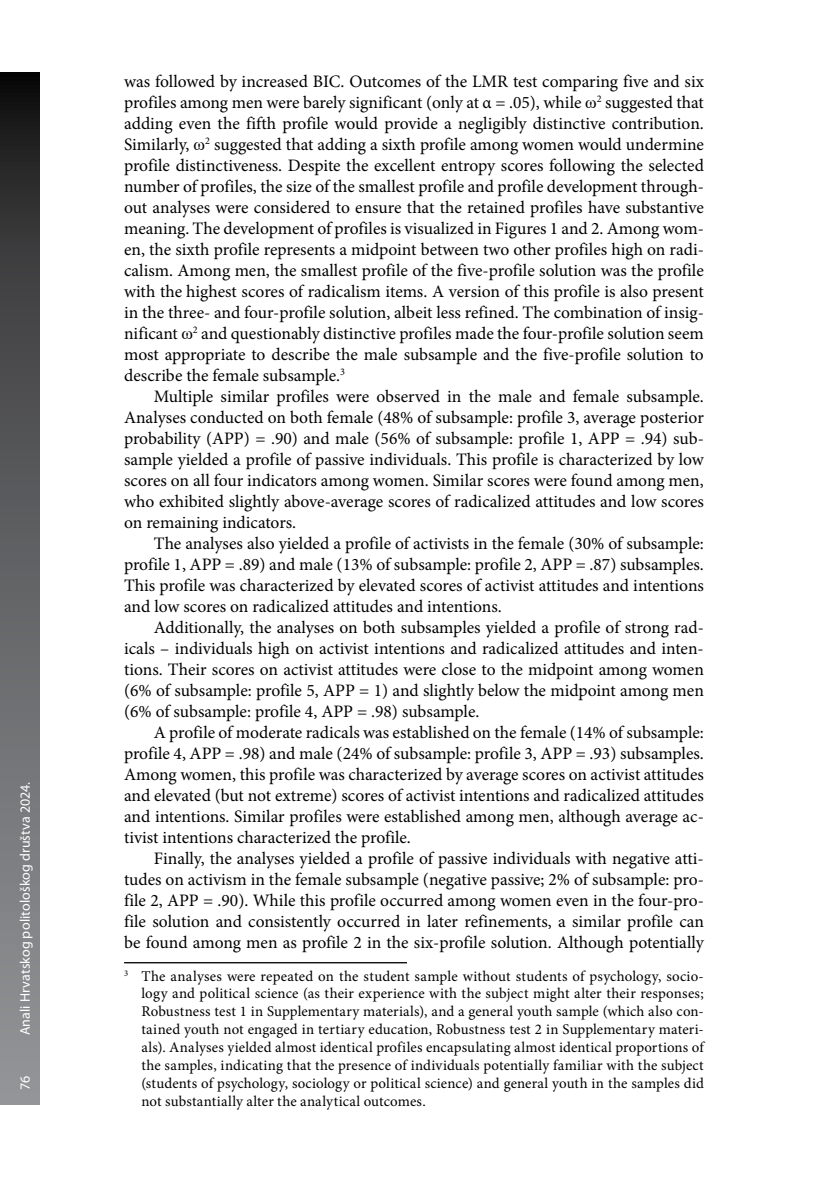
<style>
.page{position:relative;width:828px;height:1180px;background:#fff}
.page>*{position:absolute;margin:0;border:0;box-sizing:border-box;transform-origin:0 0}
.t1{font:17.5px/21px "Minion Pro";color:#000;text-align:justify}
.t2{font:14.88px/17.8px "Minion Pro";letter-spacing:.01em;color:#000;text-align:justify}
.t3{font:14px "Myriad Pro";letter-spacing:.005em;color:#fff}
.s1{font-family:"Times New Roman"}
</style>
<div class="page">
<svg style="left:0;top:73px;width:40px;height:1032px;background:#5e5f61"></svg>
<hr style="left:124px;top:962px;width:283px;height:1px;background:#000">
<p class="t3" style="left:16px;top:1035px;width:255px;rotate:-90deg">Anali Hrvatskog politološkog društva 2024.</p>
<p class="t3" style="left:16px;top:1090px;width:15px;rotate:-90deg">76</p>
<p class="t1" style="left:124px;top:71px;width:581px">was followed by increased BIC. Outcomes of the LMR test comparing five and six profiles among men were barely significant (only at α = .05), while <span class="s1">ω</span><sup>2</sup> suggested that adding even the fifth profile would provide a negligibly distinctive contribution.<br>Similarly, <span class="s1">ω</span><sup>2</sup> suggested that adding a sixth profile among women would undermine profile distinctiveness. Despite the excellent entropy scores following the selected number of profiles, the size of the smallest profile and profile development through&shy;out analyses were considered to ensure that the retained profiles have substantive meaning. The development of profiles is visualized in Figures 1 and 2. Among wom&shy;en, the sixth profile represents a midpoint between two other profiles high on radi&shy;calism. Among men, the smallest profile of the five-profile solution was the profile with the highest scores of radicalism items. A version of this profile is also present in the three- and four-profile solution, albeit less refined. The combination of insig&shy;nificant <span class="s1">ω</span><sup>2</sup> and questionably distinctive profiles made the four-profile solution seem most appropriate to describe the male subsample and the five-profile solution to describe the female subsample.<sup>3</sup></p>
<p class="t1" style="left:124px;top:386px;width:581px;text-indent:30px">Multiple similar profiles were observed in the male and female subsample.<br>Analyses conducted on both female (48% of subsample: profile 3, average posterior probability (APP) = .90) and male (56% of subsample: profile 1, APP = .94) sub&shy;sample yielded a profile of passive individuals. This profile is characterized by low scores on all four indicators among women. Similar scores were found among men, who exhibited slightly above-average scores of radicalized attitudes and low scores on remaining indicators.</p>
<p class="t1" style="left:124px;top:533px;width:581px;text-indent:30px">The analyses also yielded a profile of activists in the female (30% of subsample: profile 1, APP = .89) and male (13% of subsample: profile 2, APP = .87) subsamples.<br>This profile was characterized by elevated scores of activist attitudes and intentions and low scores on radicalized attitudes and intentions.</p>
<p class="t1" style="left:124px;top:617px;width:581px;text-indent:30px">Additionally, the analyses on both subsamples yielded a profile of strong rad&shy;icals – individuals high on activist intentions and radicalized attitudes and inten&shy;tions. Their scores on activist attitudes were close to the midpoint among women (6% of subsample: profile 5, APP = 1) and slightly below the midpoint among men (6% of subsample: profile 4, APP = .98) subsample.</p>
<p class="t1" style="left:124px;top:722px;width:581px;text-indent:30px">A profile of moderate radicals was established on the female (14% of subsample: profile 4, APP = .98) and male (24% of subsample: profile 3, APP = .93) subsamples.<br>Among women, this profile was characterized by average scores on activist attitudes and elevated (but not extreme) scores of activist intentions and radicalized attitudes and intentions. Similar profiles were established among men, although average ac&shy;tivist intentions characterized the profile.</p>
<p class="t1" style="left:124px;top:848px;width:581px;text-indent:30px">Finally, the analyses yielded a profile of passive individuals with negative atti&shy;tudes on activism in the female subsample (negative passive; 2% of subsample: pro&shy;file 2, APP = .90). While this profile occurred among women even in the four-pro&shy;file solution and consistently occurred in later refinements, a similar profile can be found among men as profile 2 in the six-profile solution. Although potentially</p>
<p class="t2" style="left:141px;top:967px;width:564px;text-indent:-17px"><sup>3</sup> The analyses were repeated on the student sample without students of psychology, socio&shy;logy and political science (as their experience with the subject might alter their responses; Robustness test 1 in Supplementary materials), and a general youth sample (which also con&shy;tained youth not engaged in tertiary education, Robustness test 2 in Supplementary materi&shy;als). Analyses yielded almost identical profiles encapsulating almost identical proportions of the samples, indicating that the presence of individuals potentially familiar with the subject (students of psychology, sociology or political science) and general youth in the samples did not substantially alter the analytical outcomes.</p>
</div>
